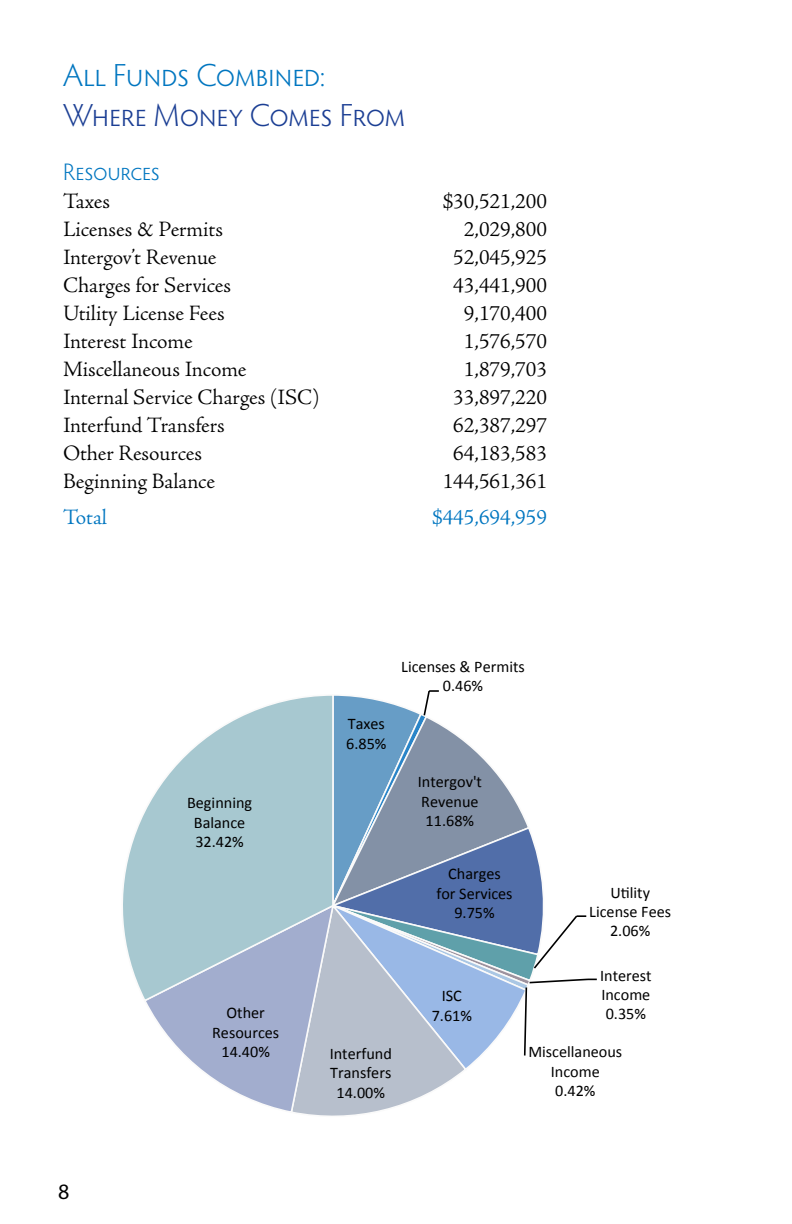
<style>
.page{position:relative;width:792px;height:1224px;background:#fff}
.page>*{position:absolute;margin:0;border:0;box-sizing:border-box;transform-origin:0 0}
.t1{font:300 32px "Hypatia Sans Pro";letter-spacing:-.01em;color:#1c3f94}
.t2{font:300 32px "Hypatia Sans Pro";letter-spacing:-.01em;color:#0076c0}
.t3{font:300 24px "Hypatia Sans Pro";letter-spacing:-.005em;color:#0076c0}
.t4{font:300 22px "Adobe Jenson Pro";color:#000}
.t5{font:300 22px "Adobe Jenson Pro";color:#0076c0}
.t6{font:22px "Myriad Pro";color:#000}
.t7{font:16.2px/19.4px "Calibri";color:#000;text-align:center}
</style>
<div class="page">
<svg style="left:308px;top:695px;width:171px;height:421px;background:#9bb2ca"></svg>
<svg style="left:147px;top:1003px;width:188px;height:111px"></svg>
<svg style="left:123px;top:695px;width:212px;height:308px"></svg>
<svg style="left:422px;top:690px;width:175px;height:367px"></svg>
<h1 class="t2" style="left:63px;top:55px;width:264px">All Funds Combined:</h1>
<h1 class="t1" style="left:63px;top:95px;width:344px">Where Money Comes From</h1>
<p class="t3" style="left:63px;top:157px;width:99px">Resources</p>
<p class="t4" style="left:63px;top:189px;width:49px">Taxes</p>
<p class="t4" style="left:443px;top:189px;width:106px">$30,521,200</p>
<p class="t4" style="left:63px;top:217px;width:161px">Licenses &amp; Permits</p>
<p class="t4" style="left:464px;top:217px;width:85px">2,029,800</p>
<p class="t4" style="left:63px;top:245px;width:155px">Intergov’t Revenue</p>
<p class="t4" style="left:453px;top:245px;width:95px">52,045,925</p>
<p class="t4" style="left:63px;top:273px;width:170px">Charges for Services</p>
<p class="t4" style="left:453px;top:273px;width:95px">43,441,900</p>
<p class="t4" style="left:63px;top:301px;width:163px">Utility License Fees</p>
<p class="t4" style="left:464px;top:301px;width:85px">9,170,400</p>
<p class="t4" style="left:63px;top:329px;width:131px">Interest Income</p>
<p class="t4" style="left:464px;top:329px;width:85px">1,576,570</p>
<p class="t4" style="left:63px;top:357px;width:185px">Miscellaneous Income</p>
<p class="t4" style="left:464px;top:357px;width:85px">1,879,703</p>
<p class="t4" style="left:63px;top:385px;width:258px">Internal Service Charges (ISC)</p>
<p class="t4" style="left:453px;top:385px;width:95px">33,897,220</p>
<p class="t4" style="left:63px;top:413px;width:163px">Interfund Transfers</p>
<p class="t4" style="left:453px;top:413px;width:95px">62,387,297</p>
<p class="t4" style="left:63px;top:441px;width:141px">Other Resources</p>
<p class="t4" style="left:453px;top:441px;width:95px">64,183,583</p>
<p class="t4" style="left:63px;top:469px;width:153px">Beginning Balance</p>
<p class="t4" style="left:443px;top:469px;width:106px">144,561,361</p>
<p class="t5" style="left:63px;top:505px;width:45px">Total</p>
<p class="t5" style="left:432px;top:505px;width:116px">$445,694,959</p>
<p class="t6" style="left:58px;top:1178px;width:13px">8</p>
<p class="t7" style="left:187px;top:793px;width:67px">Beginning<br>Balance<br>32.42%</p>
<p class="t7" style="left:212px;top:1003px;width:69px">Other<br>Resources<br>14.40%</p>
<p class="t7" style="left:346px;top:714px;width:42px;text-align:left">Taxes<br>6.85%</p>
<p class="t7" style="left:401px;top:657px;width:125px">Licenses &amp; Permits<br>0.46%</p>
<p class="t7" style="left:418px;top:772px;width:66px;text-align:left">Intergov't<br>Revenue<br>11.68%</p>
<p class="t7" style="left:330px;top:1044px;width:64px">Interfund<br>Transfers<br>14.00%</p>
<p class="t7" style="left:436px;top:864px;width:78px">Charges<br>for Services<br>9.75%</p>
<p class="t7" style="left:432px;top:986px;width:42px">ISC<br>7.61%</p>
<p class="t7" style="left:589px;top:883px;width:83px">UFlity<br>License Fees<br>2.06%</p>
<p class="t7" style="left:600px;top:966px;width:53px;text-align:justify">Interest Income 0.35%</p>
<p class="t7" style="left:528px;top:1042px;width:95px">Miscellaneous<br>Income<br>0.42%</p>
</div>
